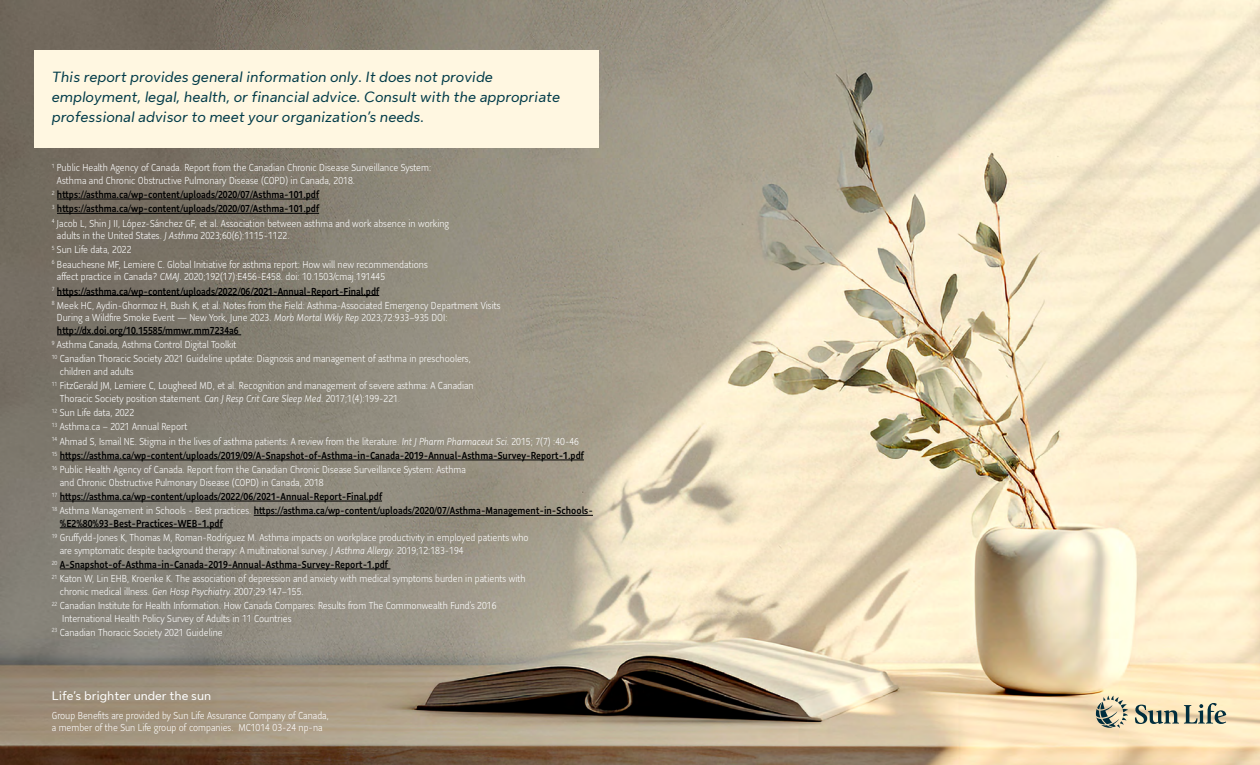
<style>
.page{position:relative;width:1260px;height:765px;background:#fff}
.page>*{position:absolute;margin:0;border:0;box-sizing:border-box;transform-origin:0 0}
.t1{font:italic 15px/20px "Sun Life New Text";color:#003b49}
.t2{font:12.5px "Sun Life New Text";color:#fff}
.t3{font:300 10px/14.2px "Sun Life Sans Condensed";color:#fff}
.t4{font:500 10px/14.2px "Sun Life Sans Condensed";color:#000}
.s1{font-style:normal}
.s2{font-weight:300;color:#fff}
.s3{font-style:italic}
.s4{font-weight:500;color:#000}
</style>
<div class="page">
<img style="left:0;top:0;width:1260px;height:765px">
<div style="left:34px;top:50px;width:564px;height:98px;background:#fff7e1"></div>
<hr style="left:57px;top:199px;width:262px;height:1px;background:#000">
<hr style="left:57px;top:213px;width:262px;height:1px;background:#000">
<hr style="left:57px;top:295px;width:322px;height:1px;background:#000">
<hr style="left:57px;top:335px;width:184px;height:1px;background:#000">
<hr style="left:60px;top:460px;width:524px;height:1px;background:#000">
<hr style="left:60px;top:501px;width:322px;height:1px;background:#000">
<hr style="left:254px;top:515px;width:339px;height:1px;background:#000">
<hr style="left:60px;top:528px;width:163px;height:1px;background:#000">
<hr style="left:60px;top:569px;width:330px;height:1px;background:#000">
<svg style="left:1135px;top:703px;width:91px;height:21px;background:#aaaa93"></svg>
<svg style="left:1096px;top:696px;width:32px;height:32px"></svg>
<h1 class="t1" style="left:52px;top:65px;width:510px">This report provides general information only<span class="s1">.</span> It does not provide employment, legal, health, or financial advice. Consult with the appropriate professional advisor to meet your organization’s needs.</h1>
<p class="t3" style="left:57px;top:161px;width:376px;line-height:12.5px;text-indent:-5px"><sup>1</sup> Public Health Agency of Canada. Report from the Canadian Chronic Disease Surveillance System:<br>Asthma and Chronic Obstructive Pulmonary Disease (COPD) in Canada, 2018.</p>
<p class="t4" style="left:52px;top:187px;width:399px"><sup>2</sup> https://asthma.ca/wp-content/uploads/2020/07/Asthma-101.pdf<br><sup>3</sup> https://asthma.ca/wp-content/uploads/2020/07/Asthma-101.pdf<br><sup>4</sup> <span class="s2">Jacob L, Shin J II, López-Sánchez GF, et al. Association between asthma and work absence in working</span></p>
<p class="t3" style="left:52px;top:228px;width:378px;text-indent:5px">adults in the United States. <span class="s3">J Asthma</span> 2023;60(6):1115-1122.<br><sup>5</sup> Sun Life data, 2022<br><sup>6</sup> Beauchesne MF, Lemiere C. Global Initiative for asthma report: How will new recommendations</p>
<p class="t3" style="left:52px;top:269px;width:450px;text-indent:5px">affect practice in Canada? <span class="s3">CMAJ</span>. 2020;192(17):E456-E458. doi: 10.1503/cmaj.191445<br><sup>7</sup> <span class="s4">https://asthma.ca/wp-content/uploads/2022/06/2021-Annual-Report-Final.pdf<br></span><sup>8</sup> Meek HC, Aydin-Ghormoz H, Bush K, et al. Notes from the Field: Asthma-Associated Emergency Department Visits</p>
<p class="t3" style="left:57px;top:311px;width:392px;line-height:12.5px">During a Wildfire Smoke Event — New York, June 2023. <span class="s3">Morb Mortal Wkly Rep</span> 2023;72:933–935 DOI: <span class="s4">http://dx.doi.org/10.15585/mmwr.mm7234a6</span></p>
<p class="t3" style="left:52px;top:337px;width:421px"><sup>9</sup> Asthma Canada, Asthma Control Digital Toolkit<br><sup>10</sup> Canadian Thoracic Society 2021 Guideline update: Diagnosis and management of asthma in preschoolers,</p>
<p class="t3" style="left:52px;top:364px;width:424px;text-indent:8px">children and adults<br><sup>11</sup> FitzGerald JM, Lemiere C, Lougheed MD, et al. Recognition and management of severe asthma: A Canadian</p>
<p class="t3" style="left:52px;top:391px;width:534px;text-indent:8px">Thoracic Society position statement. <span class="s3">Can J Resp Crit Care Sleep Med</span>. 2017;1(4):199-221.<br><sup>12</sup> Sun Life data, 2022<br><sup>13</sup> Asthma.ca – 2021 Annual Report<br><sup>14</sup> Ahmad S, Ismail NE. Stigma in the lives of asthma patients: A review from the literature. <span class="s3">Int J Pharm Pharmaceut Sci</span>. 2015; 7(7) :40-46<br><sup>15</sup> <span class="s4">https://asthma.ca/wp-content/uploads/2019/09/A-Snapshot-of-Asthma-in-Canada-2019-Annual-Asthma-Survey-Report-1.pdf </span><sup>16</sup> Public Health Agency of Canada. Report from the Canadian Chronic Disease Surveillance System: Asthma</p>
<p class="t4" style="left:52px;top:475px;width:543px;text-indent:8px"><span class="s2">and Chronic Obstructive Pulmonary Disease (COPD) in Canada, 2018<br></span><sup>17</sup> https://asthma.ca/wp-content/uploads/2022/06/2021-Annual-Report-Final.pdf<br><sup>18</sup> <span class="s2">Asthma Management in Schools - Best practices.</span> https://asthma.ca/wp-content/uploads/2020/07/Asthma-Management-in-Schools-</p>
<p class="t3" style="left:52px;top:516px;width:478px;text-indent:8px"><span class="s4">%E2%80%93-Best-Practices-WEB-1.pdf<br></span><sup>19</sup> Gruffydd-Jones K, Thomas M, Roman-Rodríguez M. Asthma impacts on workplace productivity in employed patients who</p>
<p class="t3" style="left:52px;top:543px;width:475px;text-indent:8px">are symptomatic despite background therapy: A multinational survey. <span class="s3">J Asthma Allergy</span>. 2019;12:183-194<br><sup>20</sup> <span class="s4">A-Snapshot-of-Asthma-in-Canada-2019-Annual-Asthma-Survey-Report-1.pdf<br></span><sup>21</sup> Katon W, Lin EHB, Kroenke K. The association of depression and anxiety with medical symptoms burden in patients with</p>
<p class="t3" style="left:52px;top:584px;width:446px;text-indent:8px">chronic medical illness. <span class="s3">Gen Hosp Psychiatry.</span> 2007;29:147–155.<br><sup>22</sup> Canadian Institute for Health Information. How Canada Compares: Results from The Commonwealth Fund’s 2016</p>
<p class="t3" style="left:52px;top:611px;width:241px;text-indent:10px">International Health Policy Survey of Adults in 11 Countries<br><sup>23</sup> Canadian Thoracic Society 2021 Guideline</p>
<p class="t2" style="left:52px;top:687px;width:161px">Life’s brighter under the sun</p>
<p class="t3" style="left:52px;top:709px;width:279px;line-height:12.5px">Group Benefits are provided by Sun Life Assurance Company of Canada, a member of the Sun Life group of companies. MC1014 03-24 np-na</p>
</div>
